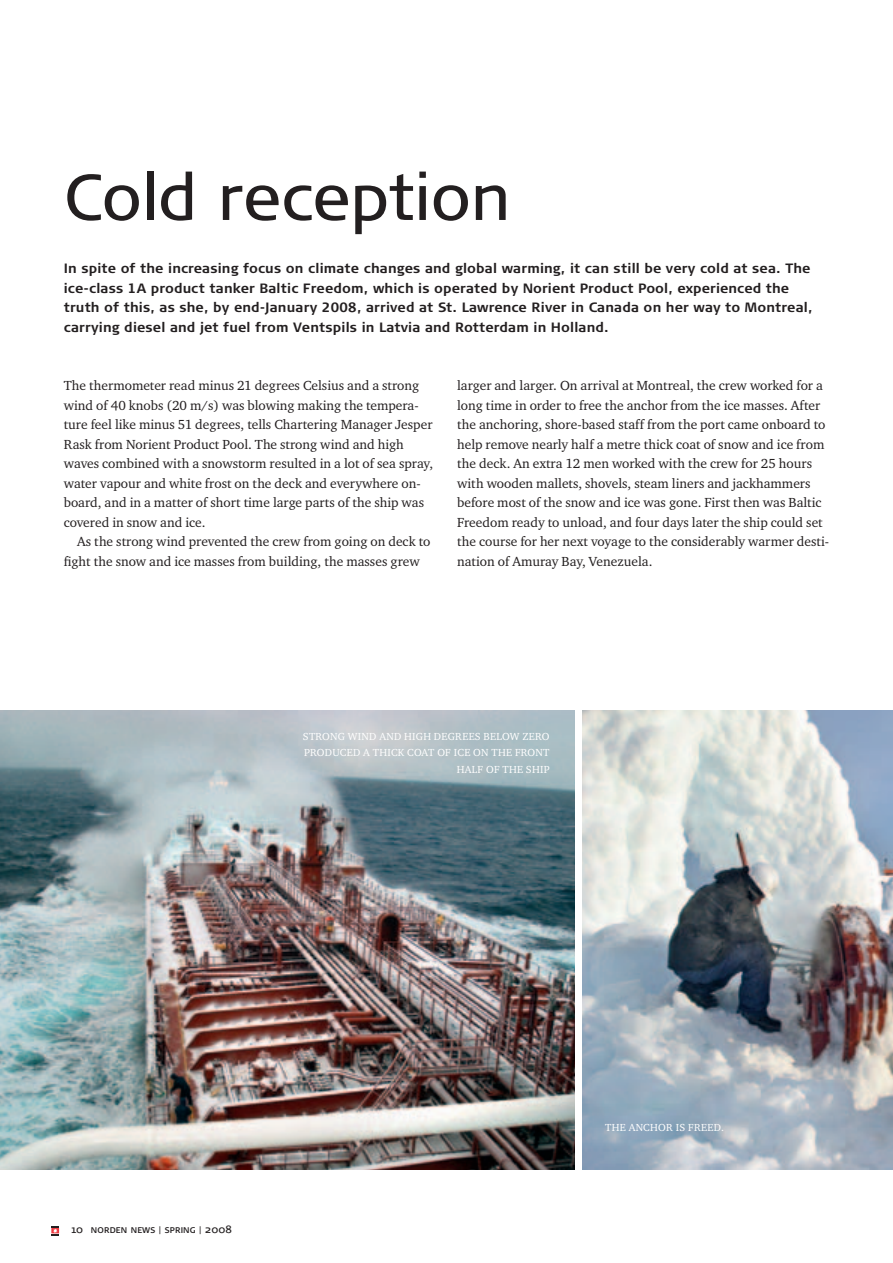
<style>
.page{position:relative;width:893px;height:1263px;background:#fff}
.page>*{position:absolute;margin:0;border:0;box-sizing:border-box;transform-origin:0 0}
.t1{font:64.5px "Signa Column";letter-spacing:-.005em;color:#231f20}
.t2{font:13.5px/19.5px "Charter ITC";color:#231f20}
.t3{font:700 13.5px/19.5px "Signa Column";letter-spacing:.01em;color:#231f20}
.t4{font:10.5px/16.5px "Charter ITC Regu SC";letter-spacing:.025em;color:#fff;text-align:right}
.t5{font:10.5px "Signa Caps";letter-spacing:.01em;color:#231f20}
.s1{font-size:9px}
</style>
<div class="page">
<img style="left:583px;top:710px;width:310px;height:459px">
<img style="left:0;top:710px;width:574px;height:459px">
<svg style="left:51px;top:1226px;width:8px;height:9px"></svg>
<h1 class="t1" style="left:64px;top:170px;width:448px">Cold reception</h1>
<p class="t3" style="left:64px;top:260px;width:750px">In spite of the increasing focus on climate changes and global warming, it can still be very cold at sea. The ice-class 1A product tanker Baltic Freedom, which is operated by Norient Product Pool, experienced the truth of this, as she, by end-January 2008, arrived at St. Lawrence River in Canada on her way to Montreal, carrying diesel and jet fuel from Ventspils in Latvia and Rotterdam in Holland.</p>
<p class="t2" style="left:64px;top:377px;width:371px">The thermometer read minus 21 degrees Celsius and a strong wind of 40 knobs (20 m/s) was blowing making the tempera&shy;ture feel like minus 51 degrees, tells Chartering Manager Jesper Rask from Norient Product Pool. The strong wind and high waves combined with a snowstorm resulted in a lot of sea spray, water vapour and white frost on the deck and everywhere on&shy;board, and in a matter of short time large parts of the ship was covered in snow and ice.</p>
<p class="t2" style="left:64px;top:533px;width:368px;text-indent:14px">As the strong wind prevented the crew from going on deck to fight the snow and ice masses from building, the masses grew</p>
<p class="t2" style="left:457px;top:377px;width:373px">larger and larger. On arrival at Montreal, the crew worked for a long time in order to free the anchor from the ice masses. After the anchoring, shore-based staff from the port came onboard to help remove nearly half a metre thick coat of snow and ice from the deck. An extra 12 men worked with the crew for 25 hours with wooden mallets, shovels, steam liners and jackhammers before most of the snow and ice was gone. First then was Baltic Freedom ready to unload, and four days later the ship could set the course for her next voyage to the considerably warmer desti&shy;nation of Amuray Bay, Venezuela.</p>
<p class="t4" style="left:303px;top:728px;width:248px">STRONG WIND AND HIGH DEGREES BELOW ZERO<br>PRODUCED A THICK COAT OF ICE ON THE FRONT<br>HALF OF THE SHIP</p>
<p class="t5" style="left:71px;top:1223px;width:13px">10</p>
<p class="t5" style="left:91px;top:1223px;width:143px">norden news <span class="s1">|</span> spring <span class="s1">|</span> 2008</p>
<p class="t4" style="left:605px;top:1119px;width:120px">THE ANCHOR IS FREED.</p>
</div>
